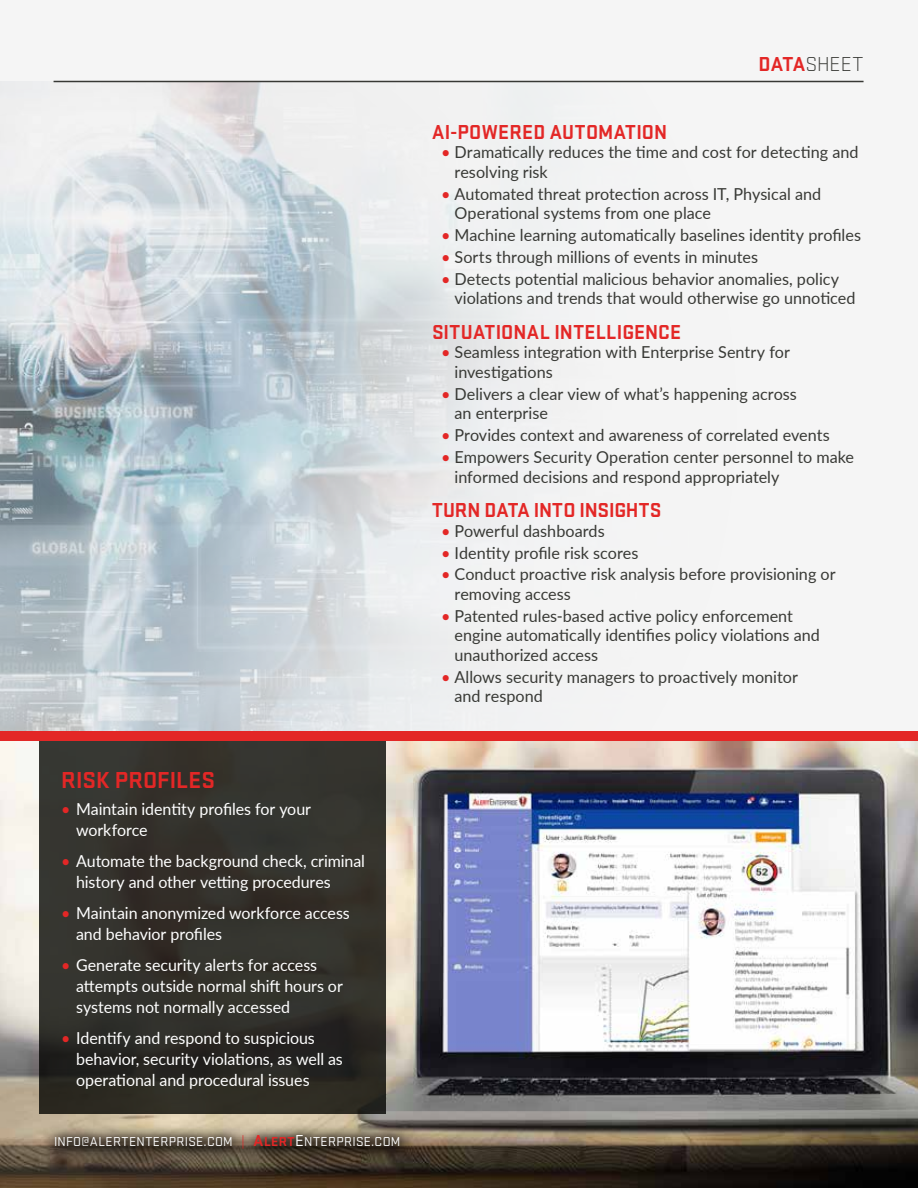
<style>
.page{position:relative;width:918px;height:1188px;background:#fff}
.page>*{position:absolute;margin:0;border:0;box-sizing:border-box;transform-origin:0 0}
.t1{font:700 24px "Stratum 2";letter-spacing:.005em;color:#e32726}
.t2{font:700 21px "Stratum 2";letter-spacing:.005em;color:#e32726}
.t3{font:300 21px "Stratum GMC";letter-spacing:.005em;color:#383935}
.t4{font:16.5px/19.5px "Lato";color:#383935}
.t5{font:16.5px/21px "Lato";letter-spacing:-.005em;color:#fff}
.t6{font:13.5px "Stratum 2";letter-spacing:.03em;color:#fff}
.s1{color:#e32726}
.s2{font-weight:700;font-size:16.5px;color:#e32726}
.s3{font-weight:700;color:#e32726}
.s4{font-size:16.5px}
.s5{font-family:"Stratum 2";font-weight:700;color:#e32726}
</style>
<div class="page">
<img style="left:0;top:740px;width:918px;height:448px">
<div style="left:39px;top:740px;width:347px;height:374px;background:linear-gradient(to bottom,#383731,#2b2923)"></div>
<div style="left:0;top:0;width:918px;height:731px;background:#f5f5f5"></div>
<img style="left:0;top:82px;width:864px;height:649px">
<div style="left:0;top:731px;width:918px;height:9px;background:#e32726"></div>
<hr style="left:54px;top:81px;width:810px;height:1px;background:#383935">
<svg style="left:42px;top:1122px;width:373px;height:42px;background:#706452"></svg>
<h1 class="t1" style="left:61px;top:763px;width:156px">RISK PROFILES</h1>
<p class="t5" style="left:76px;top:798px;width:236px;text-indent:-15px"><span class="s1">•</span> Maintain identity profiles for your workforce</p>
<p class="t5" style="left:76px;top:850px;width:290px;text-indent:-15px"><span class="s1">•</span> Automate the background check, criminal history and other vetting procedures</p>
<p class="t5" style="left:76px;top:902px;width:275px;text-indent:-15px"><span class="s1">•</span> Maintain anonymized workforce access and behavior profiles</p>
<p class="t5" style="left:76px;top:954px;width:268px;text-indent:-15px"><span class="s1">•</span> Generate security alerts for access attempts outside normal shift hours or systems not normally accessed</p>
<p class="t5" style="left:76px;top:1027px;width:268px;text-indent:-15px"><span class="s1">•</span> Identify and respond to suspicious behavior, security violations, as well as operational and procedural issues</p>
<p class="t6" style="left:54px;top:1133px;width:348px">INFO@ALERTENTERPRISE.COM <span class="s1">|</span> <span class="s2">A</span><span class="s3">LERT</span><span class="s4">E</span>NTERPRISE.COM</p>
<p class="t3" style="left:758px;top:52px;width:107px"><span class="s5">DATA</span>SHEET</p>
<p class="t2" style="left:432px;top:117px;width:237px">AI-POWERED AUTOMATION</p>
<p class="t4" style="left:455px;top:142px;width:406px;text-indent:-14px"><span class="s1">•</span> Dramatically reduces the time and cost for detecting and resolving risk</p>
<p class="t4" style="left:455px;top:183px;width:368px;text-indent:-14px"><span class="s1">•</span> Automated threat protection across IT, Physical and<br>Operational systems from one place</p>
<p class="t4" style="left:441px;top:225px;width:422px"><span class="s1">•</span> Machine learning automatically baselines identity profiles</p>
<p class="t4" style="left:441px;top:247px;width:319px"><span class="s1">•</span> Sorts through millions of events in minutes</p>
<p class="t4" style="left:455px;top:268px;width:403px;text-indent:-14px"><span class="s1">•</span> Detects potential malicious behavior anomalies, policy violations and trends that would otherwise go unnoticed</p>
<p class="t2" style="left:432px;top:317px;width:251px">SITUATIONAL INTELLIGENCE</p>
<p class="t4" style="left:455px;top:342px;width:337px;text-indent:-14px"><span class="s1">•</span> Seamless integration with Enterprise Sentry for investigations</p>
<p class="t4" style="left:455px;top:383px;width:344px;text-indent:-14px"><span class="s1">•</span> Delivers a clear view of what’s happening across an enterprise</p>
<p class="t4" style="left:441px;top:425px;width:390px"><span class="s1">•</span> Provides context and awareness of correlated events</p>
<p class="t4" style="left:455px;top:447px;width:401px;text-indent:-14px"><span class="s1">•</span> Empowers Security Operation center personnel to make informed decisions and respond appropriately</p>
<p class="t2" style="left:432px;top:496px;width:231px">TURN DATA INTO INSIGHTS</p>
<p class="t4" style="left:441px;top:520px;width:165px"><span class="s1">•</span> Powerful dashboards</p>
<p class="t4" style="left:441px;top:542px;width:199px"><span class="s1">•</span> Identity profile risk scores</p>
<p class="t4" style="left:455px;top:564px;width:383px;text-indent:-14px"><span class="s1">•</span> Conduct proactive risk analysis before provisioning or removing access</p>
<p class="t4" style="left:455px;top:605px;width:367px;text-indent:-14px"><span class="s1">•</span> Patented rules-based active policy enforcement engine automatically identifies policy violations and unauthorized access</p>
<p class="t4" style="left:455px;top:666px;width:345px;text-indent:-14px"><span class="s1">•</span> Allows security managers to proactively monitor and respond</p>
</div>
